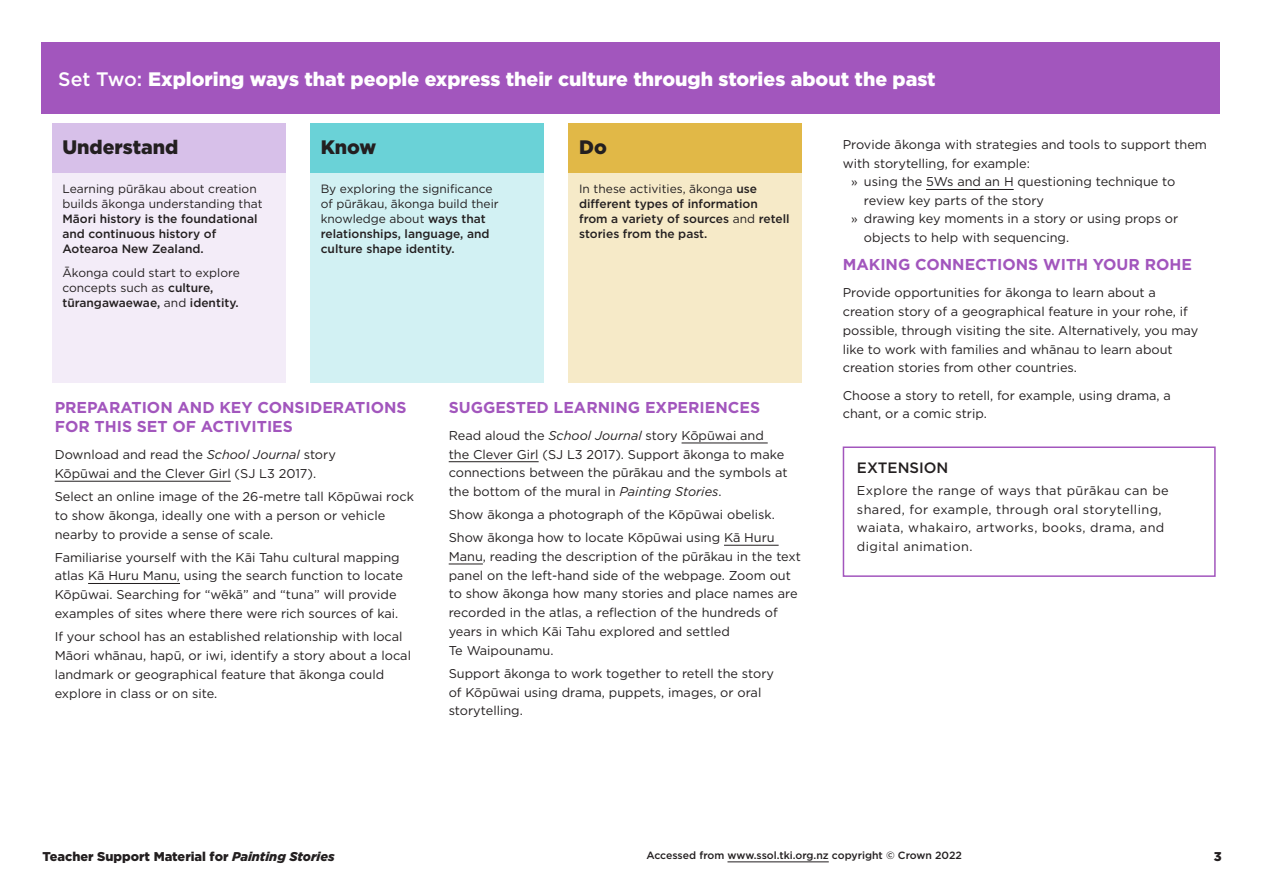
<style>
.page{position:relative;width:1263px;height:893px;background:#fff}
.page>*{position:absolute;margin:0;border:0;box-sizing:border-box;transform-origin:0 0}
.t1{font:900 19.5px "Gotham";color:#fff}
.t2{font:900 19.5px "Gotham";color:#231f20}
.H4_Purple{font:700 15.75px/19.5px "Gotham";color:#a256bd}
.Body-module{font:500 15px "Gotham";color:#231f20}
.Body{font:12.75px/18.8px "Gotham";color:#231f20}
.Body-module-2{font:12.75px/18.8px "Gotham";color:#231f20}
.Body_Bullet{font:12.75px/18.5px "Gotham";letter-spacing:.03em;color:#231f20}
.Body_Bullet-2{font:12.75px/18.5px "Gotham";letter-spacing:.005em;color:#231f20}
.t3{font:900 12.75px "Gotham";color:#231f20}
.Body_Bullet-3{font:500 12px/15px "Gotham";color:#231f20}
.Body-module-3{font:12px/15px "Gotham";color:#231f20}
.Body_Bullet-4{font:12px/15px "Gotham";color:#231f20}
.t4{font:500 10.5px "Gotham";color:#231f20}
.s1{font-weight:500}
.s2{font-weight:400}
.s3{font-style:italic}
.s4{font-size:12px}
</style>
<div class="page">
<hr style="left:727px;top:862px;width:102px;height:1px;background:#231f20">
<div style="left:41px;top:43px;width:1179px;height:71px;background:#a256bd"></div>
<hr style="left:55px;top:481px;width:176px;height:1px;background:#231f20">
<hr style="left:88px;top:583px;width:92px;height:1px;background:#231f20">
<hr style="left:681px;top:443px;width:87px;height:1px;background:#231f20">
<hr style="left:449px;top:461px;width:90px;height:1px;background:#231f20">
<hr style="left:724px;top:545px;width:55px;height:1px;background:#231f20">
<hr style="left:449px;top:564px;width:34px;height:1px;background:#231f20">
<hr style="left:926px;top:189px;width:88px;height:1px;background:#231f20">
<div style="left:843px;top:446px;width:373px;height:131px;border:2px solid #a256bd"></div>
<div style="left:310px;top:173px;width:234px;height:210px;background:#d2f1f3"></div>
<div style="left:310px;top:123px;width:234px;height:50px;background:#6ad2d7"></div>
<div style="left:568px;top:123px;width:234px;height:50px;background:#e1b847"></div>
<div style="left:568px;top:173px;width:234px;height:210px;background:#f6eac8"></div>
<div style="left:52px;top:173px;width:234px;height:210px;background:#f3ecf8"></div>
<div style="left:52px;top:123px;width:234px;height:50px;background:#d7c0e9"></div>
<h3 class="t1" style="left:58px;top:66px;width:879px"><span class="s1">Set Two:</span> Exploring ways that people express their culture through stories about the past</h3>
<h3 class="t2" style="left:62px;top:133px;width:117px">Understand</h3>
<h3 class="t2" style="left:321px;top:133px;width:57px">Know</h3>
<h3 class="t2" style="left:579px;top:133px;width:29px">Do</h3>
<p class="Body-module-3" style="left:321px;top:181px;width:179px">By exploring the significance of pūrākau, ākonga build their knowledge about <span class="s1">ways that relationships, language, and culture shape identity.</span></p>
<p class="Body_Bullet-3" style="left:62px;top:181px;width:202px"><span class="s2">Learning pūrākau about creation builds ākonga understanding that<br></span>Māori history is the foundational and continuous history of<br>Aotearoa New Zealand.</p>
<p class="Body_Bullet-4" style="left:62px;top:265px;width:179px">Ākonga could start to explore concepts such as <span class="s1">culture, tūrangawaewae,</span> and <span class="s1">identity.</span></p>
<p class="Body_Bullet-3" style="left:579px;top:181px;width:212px"><span class="s2">In these activities, ākonga</span> use different types of information<br>from a variety of sources <span class="s2">and</span> retell stories from the past.</p>
<p class="H4_Purple" style="left:55px;top:397px;width:353px">PREPARATION AND KEY CONSIDERATIONS<br>FOR THIS SET OF ACTIVITIES</p>
<p class="Body-module-2" style="left:55px;top:445px;width:283px">Download and read the <span class="s3">School Journal</span> story<br>Kōpūwai and the Clever Girl (SJ L3 2017).</p>
<p class="Body-module-2" style="left:55px;top:487px;width:361px">Select an online image of the 26-metre tall Kōpūwai rock to show ākonga, ideally one with a person or vehicle nearby to provide a sense of scale.</p>
<p class="Body-module-2" style="left:55px;top:548px;width:350px">Familiarise yourself with the Kāi Tahu cultural mapping atlas Kā Huru Manu, using the search function to locate Kōpūwai. Searching for “wēkā” and “tuna” will provide examples of sites where there were rich sources of kai.</p>
<p class="Body-module-2" style="left:55px;top:627px;width:358px">If your school has an established relationship with local Māori whānau, hapū, or iwi, identify a story about a local landmark or geographical feature that ākonga could explore in class or on site.</p>
<p class="H4_Purple" style="left:449px;top:397px;width:313px">SUGGESTED LEARNING EXPERIENCES</p>
<p class="Body" style="left:449px;top:426px;width:340px">Read aloud the <span class="s3">School Journal</span> story Kōpūwai and the Clever Girl (SJ L3 2017). Support ākonga to make connections between the pūrākau and the symbols at the bottom of the mural in <span class="s3">Painting Stories</span>.</p>
<p class="Body" style="left:449px;top:505px;width:328px">Show ākonga a photograph of the Kōpūwai obelisk.</p>
<p class="Body" style="left:449px;top:528px;width:354px">Show ākonga how to locate Kōpūwai using Kā Huru Manu, reading the description of the pūrākau in the text panel on the left-hand side of the webpage. Zoom out to show ākonga how many stories and place names are recorded in the atlas, a reflection of the hundreds of years in which Kāi Tahu explored and settled<br>Te Waipounamu.</p>
<p class="Body" style="left:449px;top:664px;width:327px">Support ākonga to work together to retell the story of Kōpūwai using drama, puppets, images, or oral storytelling.</p>
<p class="Body" style="left:843px;top:135px;width:366px">Provide ākonga with strategies and tools to support them with storytelling, for example:</p>
<p class="Body_Bullet-2" style="left:864px;top:172px;width:313px;text-indent:-13px"><span class="s4">»</span> using the 5Ws and an H questioning technique to review key parts of the story</p>
<p class="Body_Bullet-2" style="left:864px;top:209px;width:316px;text-indent:-13px"><span class="s4">»</span> drawing key moments in a story or using props or objects to help with sequencing.</p>
<p class="H4_Purple" style="left:843px;top:255px;width:351px">MAKING CONNECTIONS WITH YOUR ROHE</p>
<p class="Body" style="left:843px;top:283px;width:357px">Provide opportunities for ākonga to learn about a creation story of a geographical feature in your rohe, if possible, through visiting the site. Alternatively, you may like to work with families and whānau to learn about creation stories from other countries.</p>
<p class="Body" style="left:843px;top:385px;width:330px">Choose a story to retell, for example, using drama, a chant, or a comic strip.</p>
<p class="Body-module" style="left:857px;top:458px;width:93px">EXTENSION</p>
<p class="Body_Bullet" style="left:857px;top:481px;width:313px">Explore the range of ways that pūrākau can be shared, for example, through oral storytelling, waiata, whakairo, artworks, books, drama, and digital animation.</p>
<p class="t4" style="left:646px;top:848px;width:317px">Accessed from www.ssol.tki.org.nz copyright © Crown 2022</p>
<p class="t3" style="left:43px;top:847px;width:294px">Teacher Support Material for <span class="s3">Painting Stories</span></p>
<p class="t3" style="left:1214px;top:847px;width:9px">3</p>
</div>
